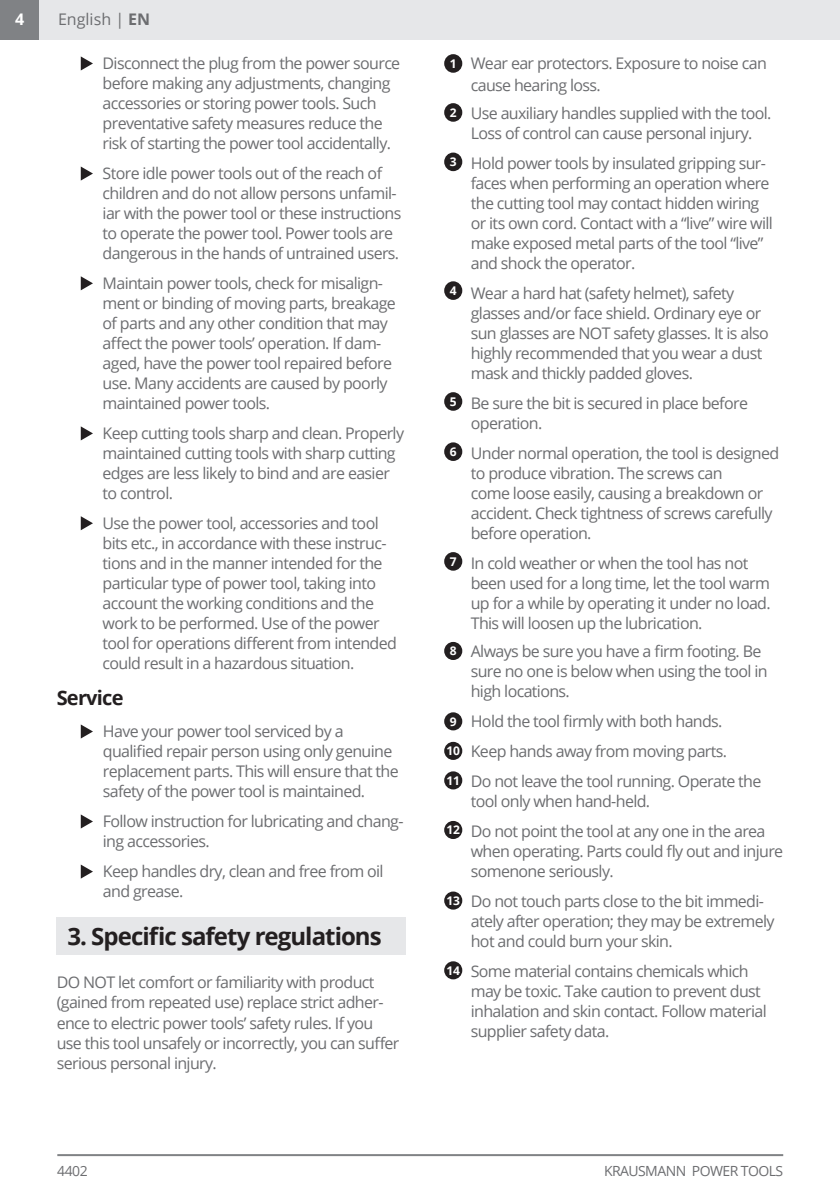
<style>
.page{position:relative;width:840px;height:1191px;background:#fff}
.page>*{position:absolute;margin:0;border:0;box-sizing:border-box;transform-origin:0 0}
.t1{font:700 24px "Open Sans";letter-spacing:-.04em;color:#231f20}
.t2{font:700 20px "Open Sans";letter-spacing:-.04em;color:#231f20}
.t3{font:16px/20px "Open Sans";letter-spacing:-.04em;color:#6c6d70}
.t4{font:16px "Open Sans";color:#6c6d70}
.t5{font:700 16px "Open Sans";color:#fff}
.t6{font:14px "Open Sans";letter-spacing:-.04em;color:#6c6d70}
.t7{font:700 12px "Open Sans";color:#fff}
.s1{font-weight:700}
</style>
<div class="page">
<div style="left:0;top:0;width:40px;height:40px;background:#808285"></div>
<hr style="left:57px;top:1154px;width:725px;height:2px;background:#808285">
<svg style="left:81px;top:426px;width:12px;height:14px"></svg>
<svg style="left:81px;top:516px;width:12px;height:14px"></svg>
<svg style="left:81px;top:56px;width:12px;height:14px"></svg>
<svg style="left:81px;top:166px;width:12px;height:15px"></svg>
<svg style="left:81px;top:276px;width:12px;height:14px"></svg>
<svg style="left:81px;top:814px;width:12px;height:14px"></svg>
<svg style="left:81px;top:864px;width:12px;height:14px"></svg>
<svg style="left:81px;top:724px;width:12px;height:14px"></svg>
<div style="left:57px;top:917px;width:348px;height:38px;background:#e6e7e9"></div>
<div style="left:444px;top:442px;width:18px;height:19px;background:#231f20;border-radius:50%"></div>
<div style="left:444px;top:281px;width:18px;height:19px;background:#231f20;border-radius:50%"></div>
<div style="left:444px;top:153px;width:18px;height:18px;background:#231f20;border-radius:50%"></div>
<div style="left:444px;top:642px;width:18px;height:18px;background:#231f20;border-radius:50%"></div>
<div style="left:444px;top:742px;width:18px;height:18px;background:#231f20;border-radius:50%"></div>
<div style="left:444px;top:771px;width:18px;height:18px;background:#231f20;border-radius:50%"></div>
<div style="left:444px;top:821px;width:18px;height:18px;background:#231f20;border-radius:50%"></div>
<div style="left:444px;top:891px;width:18px;height:18px;background:#231f20;border-radius:50%"></div>
<div style="left:444px;top:961px;width:18px;height:18px;background:#231f20;border-radius:50%"></div>
<div style="left:444px;top:712px;width:18px;height:18px;background:#231f20;border-radius:50%"></div>
<div style="left:444px;top:392px;width:18px;height:19px;background:#231f20;border-radius:50%"></div>
<div style="left:444px;top:552px;width:18px;height:18px;background:#231f20;border-radius:50%"></div>
<div style="left:444px;top:54px;width:18px;height:19px;background:#231f20;border-radius:50%"></div>
<div style="left:444px;top:103px;width:18px;height:19px;background:#231f20;border-radius:50%"></div>
<div style="left:40px;top:0;width:799px;height:40px;background:#e6e7e9"></div>
<p class="t5" style="left:15px;top:8px;width:11px">4</p>
<p class="t4" style="left:58px;top:8px;width:94px">English | <span class="s1">EN</span></p>
<p class="t3" style="left:102px;top:53px;width:299px">Disconnect the plug from the power source before making any adjustments, changing accessories or storing power tools. Such preventative safety measures reduce the risk of starting the power tool accidentally.</p>
<p class="t3" style="left:102px;top:163px;width:300px">Store idle power tools out of the reach of children and do not allow persons unfamil&shy;iar with the power tool or these instructions to operate the power tool. Power tools are dangerous in the hands of untrained users.</p>
<p class="t3" style="left:102px;top:273px;width:294px">Maintain power tools, check for misalign&shy;ment or binding of moving parts, breakage of parts and any other condition that may affect the power tools’ operation. If dam&shy;aged, have the power tool repaired before use. Many accidents are caused by poorly maintained power tools.</p>
<p class="t3" style="left:102px;top:423px;width:303px">Keep cutting tools sharp and clean. Properly maintained cutting tools with sharp cutting edges are less likely to bind and are easier to control.</p>
<p class="t3" style="left:102px;top:513px;width:295px">Use the power tool, accessories and tool bits etc., in accordance with these instruc&shy;tions and in the manner intended for the particular type of power tool, taking into account the working conditions and the work to be performed. Use of the power tool for operations different from intended could result in a hazardous situation.</p>
<p class="t2" style="left:57px;top:683px;width:68px">Service</p>
<p class="t3" style="left:103px;top:721px;width:297px">Have your power tool serviced by a qualified repair person using only genuine replacement parts. This will ensure that the safety of the power tool is maintained.</p>
<p class="t3" style="left:103px;top:811px;width:302px">Follow instruction for lubricating and chang&shy;ing accessories.</p>
<p class="t3" style="left:103px;top:861px;width:282px">Keep handles dry, clean and free from oil and grease.</p>
<h1 class="t1" style="left:67px;top:919px;width:316px">3. Specific safety regulations</h1>
<p class="t3" style="left:57px;top:972px;width:344px">DO NOT let comfort or familiarity with product (gained from repeated use) replace strict adher&shy;ence to electric power tools’ safety rules. If you use this tool unsafely or incorrectly, you can suffer serious personal injury.</p>
<p class="t7" style="left:449px;top:55px;width:8px">1</p>
<p class="t7" style="left:449px;top:104px;width:8px">2</p>
<p class="t7" style="left:449px;top:153px;width:8px">3</p>
<p class="t7" style="left:449px;top:282px;width:8px">4</p>
<p class="t7" style="left:449px;top:393px;width:8px">5</p>
<p class="t7" style="left:449px;top:443px;width:8px">6</p>
<p class="t7" style="left:449px;top:553px;width:8px">7</p>
<p class="t7" style="left:449px;top:642px;width:8px">8</p>
<p class="t7" style="left:449px;top:713px;width:8px">9</p>
<p class="t7" style="left:446px;top:742px;width:15px">10</p>
<p class="t7" style="left:446px;top:772px;width:15px">11</p>
<p class="t7" style="left:446px;top:821px;width:15px">12</p>
<p class="t7" style="left:446px;top:892px;width:15px">13</p>
<p class="t7" style="left:446px;top:961px;width:15px">14</p>
<p class="t3" style="left:470px;top:52px;width:297px;line-height:22px">Wear ear protectors. Exposure to noise can cause hearing loss.</p>
<p class="t3" style="left:470px;top:103px;width:302px">Use auxiliary handles supplied with the tool.<br>Loss of control can cause personal injury.</p>
<p class="t3" style="left:470px;top:153px;width:303px">Hold power tools by insulated gripping sur&shy;faces when performing an operation where the cutting tool may contact hidden wiring or its own cord. Contact with a “live” wire will make exposed metal parts of the tool “live” and shock the operator.</p>
<p class="t3" style="left:470px;top:283px;width:299px">Wear a hard hat (safety helmet), safety glasses and/or face shield. Ordinary eye or sun glasses are NOT safety glasses. It is also highly recommended that you wear a dust mask and thickly padded gloves.</p>
<p class="t3" style="left:470px;top:393px;width:278px">Βe sure the bit is secured in place before operation.</p>
<p class="t3" style="left:470px;top:443px;width:310px">Under normal operation, the tool is designed to produce vibration. The screws can<br>come loose easily, causing a breakdown or accident. Check tightness of screws carefully before operation.</p>
<p class="t3" style="left:470px;top:553px;width:301px">In cold weather or when the tool has not been used for a long time, let the tool warm up for a while by operating it under no load.<br>This will loosen up the lubrication.</p>
<p class="t3" style="left:470px;top:641px;width:298px">Always be sure you have a firm footing. Be sure no one is below when using the tool in high locations.</p>
<p class="t3" style="left:470px;top:706px;width:292px;line-height:30px">Hold the tool firmly with both hands.<br>Κeep hands away from moving parts.<br>Do not leave the tool running. Operate the</p>
<p class="t3" style="left:470px;top:786px;width:296px;line-height:30px">tool only when hand-held.<br>Do not point the tool at any one in the area</p>
<p class="t3" style="left:470px;top:841px;width:314px">when operating. Parts could fly out and injure somenone seriously.</p>
<p class="t3" style="left:470px;top:891px;width:305px">Do not touch parts close to the bit immedi&shy;ately after operation; they may be extremely hot and could burn your skin.</p>
<p class="t3" style="left:470px;top:961px;width:297px">Some material contains chemicals which may be toxic. Take caution to prevent dust inhalation and skin contact. Follow material supplier safety data.</p>
<p class="t6" style="left:57px;top:1161px;width:32px">4402</p>
<p class="t6" style="left:603px;top:1161px;width:181px">KRAUSMANN POWER TOOLS</p>
</div>
